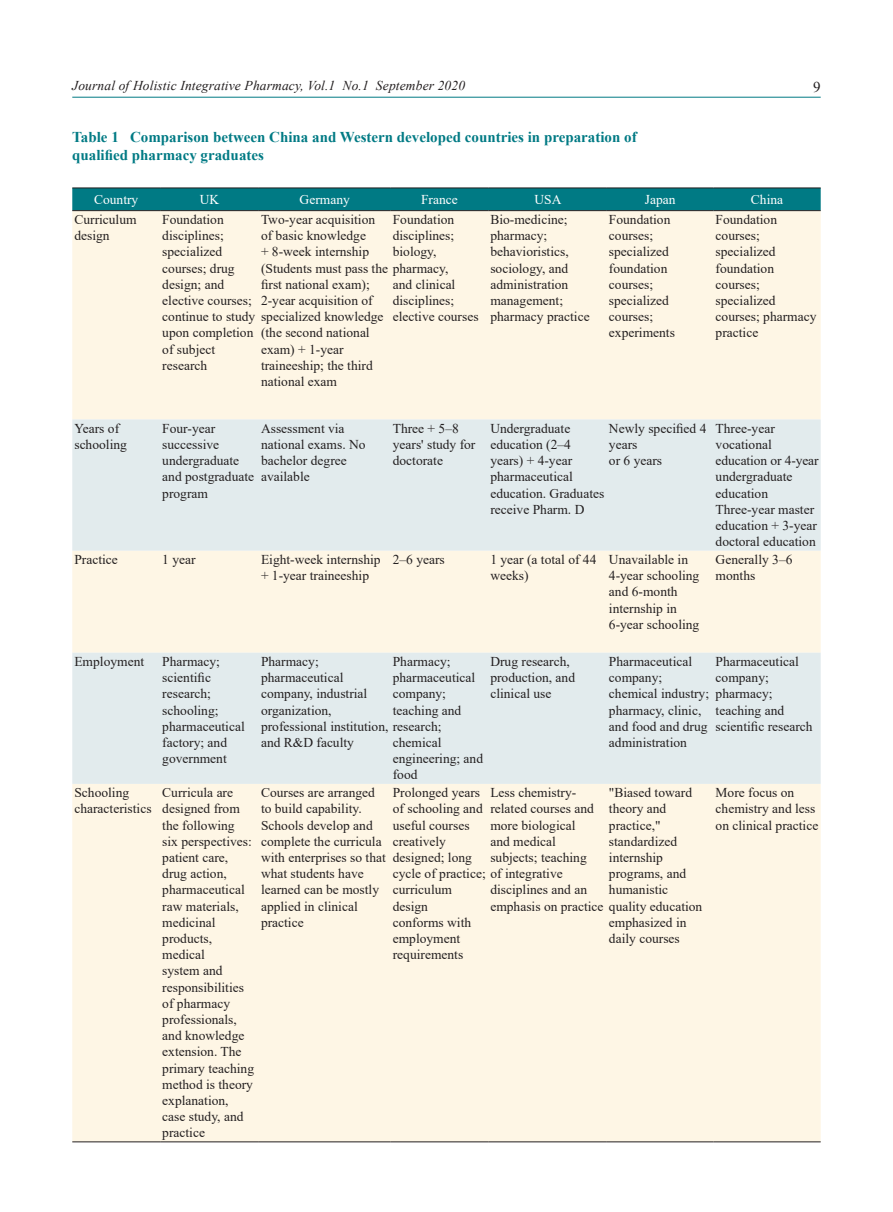
<style>
.page{position:relative;width:893px;height:1212px;background:#fff}
.page>*{position:absolute;margin:0;border:0;box-sizing:border-box;transform-origin:0 0}
.表头{font:700 15px/18px "Times New Roman";color:#007a84}
.t1{font:15px "Times New Roman";color:#231f20}
.表格文字{font:13.5px/16.2px "Times New Roman";color:#231f20}
.t2{font:italic 13.5px "Times New Roman";letter-spacing:.01em;color:#231f20}
.表格文字-2{font:13.5px "Times New Roman";color:#fff}
</style>
<div class="page">
<hr style="left:72px;top:97px;width:749px;height:1px;background:#007a84">
<div style="left:72px;top:189px;width:749px;height:21px;background:#007a84"></div>
<div style="left:72px;top:211px;width:749px;height:930px;background:#fef6e5"></div>
<svg style="left:72px;top:419px;width:749px;height:365px;background:#e9eeea"></svg>
<hr style="left:72px;top:188px;width:88px;height:1px;background:#231f20">
<hr style="left:160px;top:188px;width:99px;height:1px;background:#231f20">
<hr style="left:259px;top:188px;width:132px;height:1px;background:#231f20">
<hr style="left:391px;top:188px;width:97px;height:1px;background:#231f20">
<hr style="left:488px;top:188px;width:119px;height:1px;background:#231f20">
<hr style="left:607px;top:188px;width:106px;height:1px;background:#231f20">
<hr style="left:713px;top:188px;width:108px;height:1px;background:#231f20">
<hr style="left:72px;top:210px;width:88px;height:1px;background:#231f20">
<hr style="left:160px;top:210px;width:99px;height:1px;background:#231f20">
<hr style="left:259px;top:210px;width:132px;height:1px;background:#231f20">
<hr style="left:391px;top:210px;width:97px;height:1px;background:#231f20">
<hr style="left:488px;top:210px;width:119px;height:1px;background:#231f20">
<hr style="left:607px;top:210px;width:106px;height:1px;background:#231f20">
<hr style="left:713px;top:210px;width:108px;height:1px;background:#231f20">
<hr style="left:72px;top:1141px;width:88px;height:1px;background:#231f20">
<hr style="left:160px;top:1141px;width:99px;height:1px;background:#231f20">
<hr style="left:259px;top:1141px;width:132px;height:1px;background:#231f20">
<hr style="left:391px;top:1141px;width:97px;height:1px;background:#231f20">
<hr style="left:488px;top:1141px;width:119px;height:1px;background:#231f20">
<hr style="left:607px;top:1141px;width:106px;height:1px;background:#231f20">
<hr style="left:713px;top:1141px;width:108px;height:1px;background:#231f20">
<p class="t2" style="left:72px;top:76px;width:394px">Journal of Holistic Integrative Pharmacy, Vol.1 No.1 September 2020</p>
<p class="t1" style="left:813px;top:77px;width:9px">9</p>
<p class="表头" style="left:72px;top:127px;width:566px">Table 1 Comparison between China and Western developed countries in preparation of qualified pharmacy graduates</p>
<p class="表格文字-2" style="left:94px;top:190px;width:46px">Country</p>
<p class="表格文字-2" style="left:200px;top:190px;width:21px">UK</p>
<p class="表格文字-2" style="left:300px;top:190px;width:52px">Germany</p>
<p class="表格文字-2" style="left:421px;top:190px;width:38px">France</p>
<p class="表格文字-2" style="left:534px;top:190px;width:28px">USA</p>
<p class="表格文字-2" style="left:645px;top:190px;width:32px">Japan</p>
<p class="表格文字-2" style="left:751px;top:190px;width:34px">China</p>
<p class="表格文字" style="left:74px;top:211px;width:64px">Curriculum design</p>
<p class="表格文字" style="left:162px;top:211px;width:223px">Foundation<br>disciplines;<br>specialized<br>courses; drug<br>design; and<br>elective courses;<br>continue to study specialized knowledge upon completion<br>of subject<br>research</p>
<p class="表格文字" style="left:261px;top:211px;width:189px">Two-year acquisition<br>of basic knowledge<br>+ 8-week internship<br>(Students must pass the pharmacy, first national exam);<br>2-year acquisition of</p>
<p class="表格文字" style="left:261px;top:324px;width:113px">(the second national exam) + 1-year traineeship; the third national exam</p>
<p class="表格文字" style="left:393px;top:211px;width:63px;text-align:justify">Foundation disciplines; biology,</p>
<p class="表格文字" style="left:393px;top:276px;width:87px">and clinical disciplines; elective courses</p>
<p class="表格文字" style="left:490px;top:211px;width:101px">Bio-medicine; pharmacy; behavioristics, sociology, and administration management; pharmacy practice</p>
<p class="表格文字" style="left:609px;top:211px;width:67px">Foundation courses; specialized foundation courses; specialized courses; experiments</p>
<p class="表格文字" style="left:716px;top:211px;width:102px">Foundation courses; specialized foundation courses; specialized courses; pharmacy practice</p>
<p class="表格文字" style="left:74px;top:420px;width:54px">Years of schooling</p>
<p class="表格文字" style="left:162px;top:420px;width:93px">Four-year successive undergraduate and postgraduate program</p>
<p class="表格文字" style="left:261px;top:420px;width:106px">Assessment via national exams. No bachelor degree available</p>
<p class="表格文字" style="left:393px;top:420px;width:84px">Three + 5–8 years' study for doctorate</p>
<p class="表格文字" style="left:490px;top:420px;width:115px">Undergraduate education (2–4 years) + 4-year pharmaceutical education. Graduates receive Pharm. D</p>
<p class="表格文字" style="left:609px;top:420px;width:99px">Newly specified 4 years</p>
<p class="表格文字" style="left:609px;top:452px;width:55px">or 6 years</p>
<p class="表格文字" style="left:716px;top:420px;width:104px">Three-year vocational education or 4-year undergraduate education</p>
<p class="表格文字" style="left:716px;top:501px;width:103px">Three-year master education + 3-year doctoral education</p>
<p class="表格文字" style="left:74px;top:551px;width:45px">Practice</p>
<p class="表格文字" style="left:162px;top:551px;width:35px">1 year</p>
<p class="表格文字" style="left:261px;top:551px;width:121px">Eight-week internship + 1-year traineeship</p>
<p class="表格文字" style="left:393px;top:551px;width:54px">2–6 years</p>
<p class="表格文字" style="left:490px;top:551px;width:108px">1 year (a total of 44 weeks)</p>
<p class="表格文字" style="left:609px;top:551px;width:92px">Unavailable in<br>4-year schooling and 6-month internship in<br>6-year schooling</p>
<p class="表格文字" style="left:716px;top:551px;width:78px">Generally 3–6 months</p>
<p class="表格文字" style="left:74px;top:653px;width:71px">Employment</p>
<p class="表格文字" style="left:162px;top:653px;width:84px">Pharmacy; scientific research; schooling; pharmaceutical factory; and government</p>
<p class="表格文字" style="left:261px;top:653px;width:182px">Pharmacy;<br>pharmaceutical<br>company, industrial<br>organization,<br>professional institution, research; and R&amp;D faculty</p>
<p class="表格文字" style="left:393px;top:653px;width:84px">Pharmacy; pharmaceutical company; teaching and</p>
<p class="表格文字" style="left:393px;top:734px;width:92px">chemical engineering; and food</p>
<p class="表格文字" style="left:490px;top:653px;width:86px">Drug research, production, and clinical use</p>
<p class="表格文字" style="left:609px;top:653px;width:102px">Pharmaceutical company; chemical industry; pharmacy, clinic, and food and drug administration</p>
<p class="表格文字" style="left:716px;top:653px;width:99px">Pharmaceutical company; pharmacy; teaching and scientific research</p>
<p class="表格文字" style="left:74px;top:784px;width:79px">Schooling characteristics</p>
<p class="表格文字" style="left:162px;top:784px;width:93px">Curricula are designed from the following<br>six perspectives: patient care, drug action, pharmaceutical raw materials, medicinal products, medical<br>system and responsibilities of pharmacy professionals, and knowledge extension. The primary teaching method is theory explanation, case study, and practice</p>
<p class="表格文字" style="left:261px;top:784px;width:126px">Courses are arranged to build capability.<br>Schools develop and complete the curricula with enterprises so that what students have learned can be mostly applied in clinical practice</p>
<p class="表格文字" style="left:393px;top:784px;width:171px">Prolonged years<br>of schooling and<br>useful courses<br>creatively<br>designed; long<br>cycle of practice; of integrative curriculum<br>design<br>conforms with<br>employment<br>requirements</p>
<p class="表格文字" style="left:490px;top:784px;width:105px">Less chemistry&shy;related courses and more biological and medical subjects; teaching</p>
<p class="表格文字" style="left:490px;top:881px;width:213px">disciplines and an<br>emphasis on practice quality education</p>
<p class="表格文字" style="left:609px;top:784px;width:85px">"Biased toward theory and practice," standardized internship programs, and humanistic</p>
<p class="表格文字" style="left:609px;top:914px;width:79px">emphasized in daily courses</p>
<p class="表格文字" style="left:716px;top:784px;width:104px">More focus on chemistry and less on clinical practice</p>
</div>
